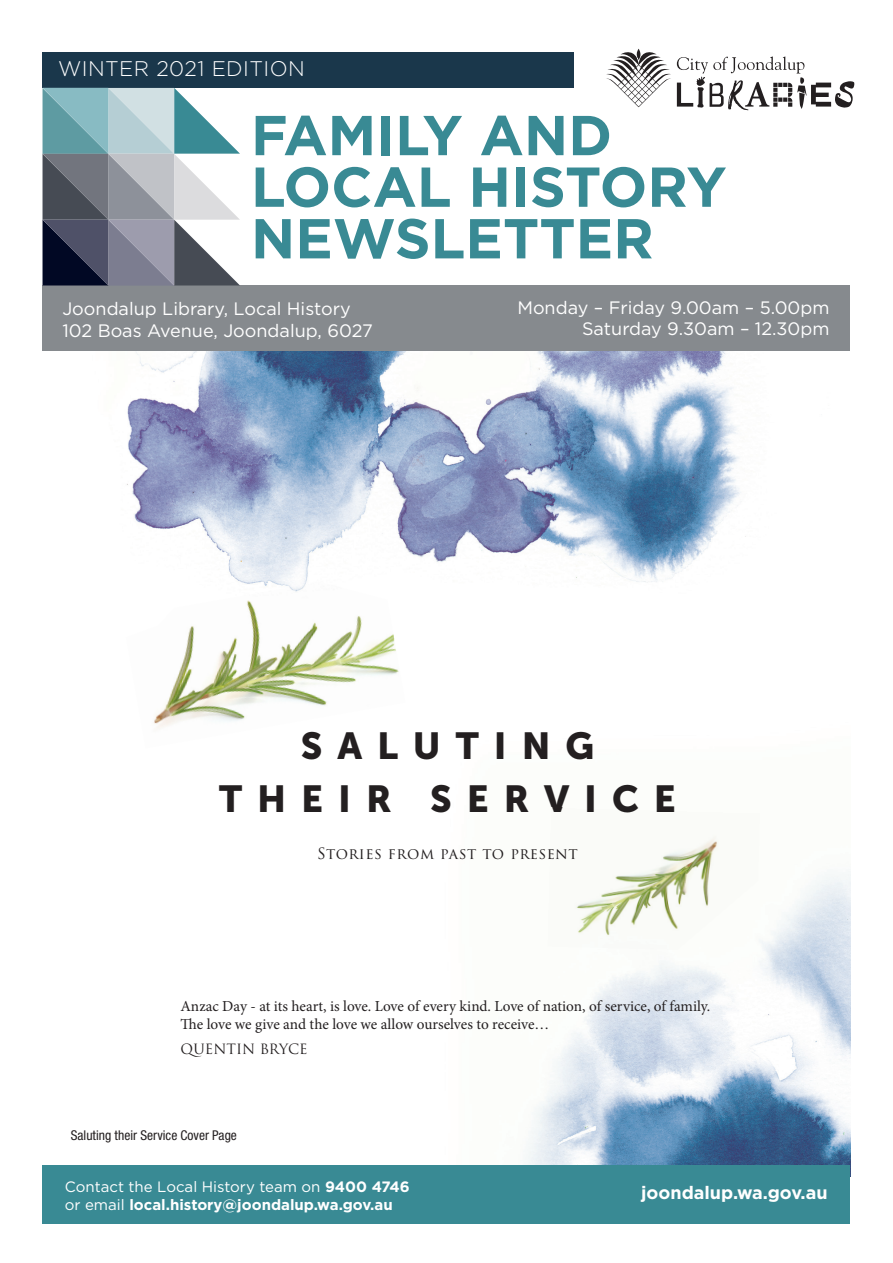
<style>
.page{position:relative;width:893px;height:1263px;background:#fff}
.page>*{position:absolute;margin:0;border:0;box-sizing:border-box;transform-origin:0 0}
.Paragraph_Style_1{font:700 56.1px/51.6px "Gotham";color:#398a94}
.t1{font:37.35px "Museo Sans 900";letter-spacing:.4em;color:#231f20}
.t2{font:300 21.15px "Gotham";letter-spacing:.02em;color:#fff}
.body_text{font:18px "Gotham";color:#fff}
.Paragraph_Style_1-2{font:700 18px "Gotham";color:#fff}
.t3{font:15.3px/18.3px "Minion Pro";letter-spacing:-.005em;color:#231f20}
.t4{font:15.3px "Trajan Pro 3";letter-spacing:.025em;color:#231f20}
.Paragraph_Style_1-3{font:700 15px/18px "Gotham";color:#fff}
.t5{font:13.8px "Trajan Pro 3";color:#231f20}
.Captions{font:condensed 13.5px "Helvetica Neue LT Std";color:#231f20}
.s1{font-weight:400}
</style>
<div class="page">
<img style="left:527px;top:874px;width:323px;height:291px">
<img style="left:127px;top:351px;width:619px;height:231px">
<img style="left:547px;top:836px;width:213px;height:114px">
<img style="left:153px;top:582px;width:246px;height:147px">
<svg style="left:677px;top:56px;width:177px;height:54px"></svg>
<svg style="left:606px;top:49px;width:65px;height:58px"></svg>
<div style="left:43px;top:52px;width:531px;height:35px;background:#1a374b"></div>
<div style="left:43px;top:286px;width:807px;height:65px;background:#868a8e"></div>
<div style="left:43px;top:1165px;width:807px;height:59px;background:#398a94"></div>
<svg style="left:43px;top:88px;width:197px;height:198px"></svg>
<p class="t2" style="left:58px;top:57px;width:248px">WINTER 2021 EDITION</p>
<p class="Paragraph_Style_1" style="left:251px;top:108px;width:477px">FAMILY AND<br>LOCAL HISTORY<br>NEWSLETTER</p>
<p class="body_text" style="left:62px;top:299px;width:290px">Joondalup Library, Local History</p>
<p class="body_text" style="left:62px;top:320px;width:312px">102 Boas Avenue, Joondalup, 6027</p>
<p class="body_text" style="left:517px;top:298px;width:314px">Monday – Friday 9.00am – 5.00pm</p>
<p class="body_text" style="left:582px;top:319px;width:249px">Saturday 9.30am – 12.30pm</p>
<p class="t1" style="left:301px;top:725px;width:295px">SALUTING</p>
<p class="t1" style="left:219px;top:777px;width:458px">THEIR SERVICE</p>
<p class="t4" style="left:317px;top:842px;width:262px">Stories from past to present</p>
<p class="t3" style="left:180px;top:997px;width:531px">Anzac Day - at its heart, is love. Love of every kind. Love of nation, of service, of family.<br>The love we give and the love we allow ourselves to receive…</p>
<p class="t5" style="left:180px;top:1039px;width:128px">QUENTIN BRYCE</p>
<p class="Captions" style="left:71px;top:1127px;width:168px">Saluting their Service Cover Page</p>
<p class="Paragraph_Style_1-3" style="left:65px;top:1177px;width:346px"><span class="s1">Contact the Local History team on</span> 9400 4746 <span class="s1">or email</span> local.history@joondalup.wa.gov.au</p>
<p class="Paragraph_Style_1-2" style="left:641px;top:1182px;width:188px">joondalup.wa.gov.au</p>
</div>
